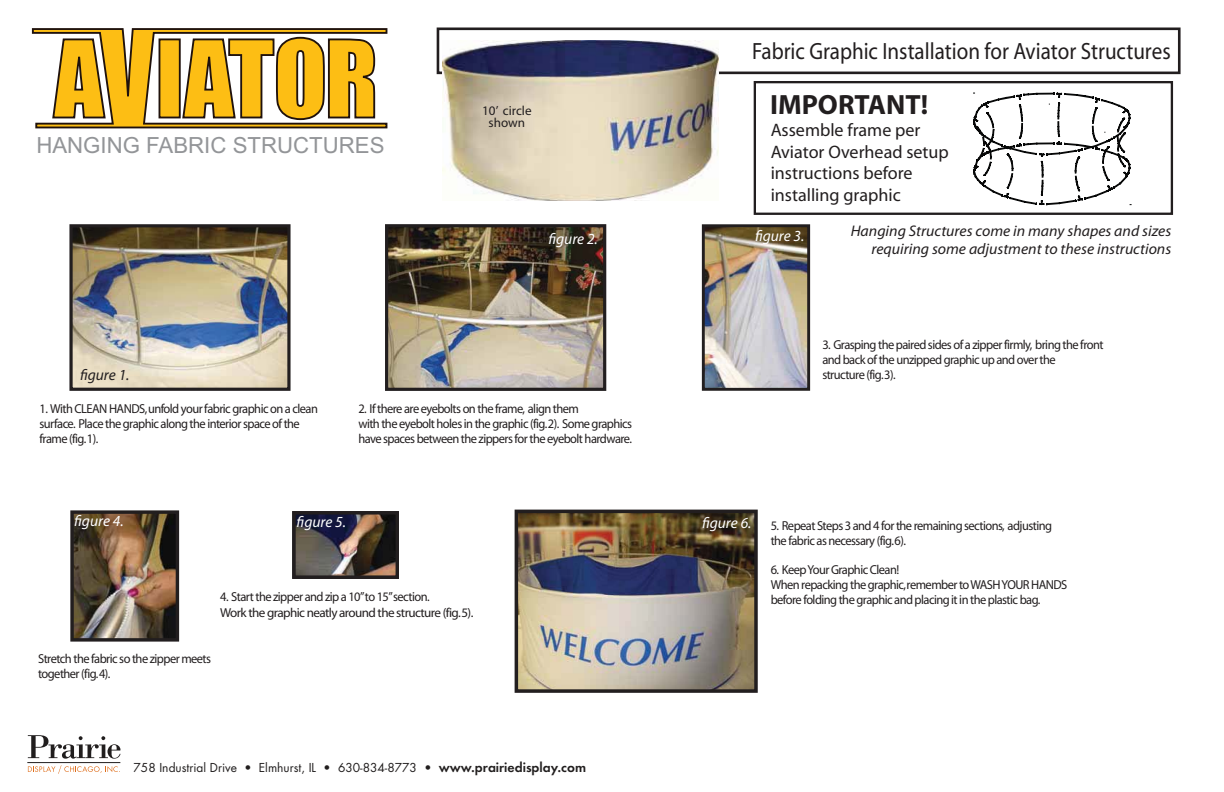
<style>
.page{position:relative;width:1224px;height:792px;background:#fff}
.page>*{position:absolute;margin:0;border:0;box-sizing:border-box;transform-origin:0 0}
.t1{font:700 27.9px "Myriad Pro";color:#221e1f}
.t2{font:23.6px "Myriad";color:#221e1f;scale:.89 1}
.t3{font:22.2px "Arial";color:#939598}
.t4{font:18.1px/21.7px "Myriad";color:#221e1f}
.t5{font:italic 15.4px/18.5px "Myriad Pro";color:#221e1f;text-align:right}
.t6{font:italic 15.4px "Myriad Pro";color:#fff}
.t7{font:13.1px "Myriad";color:#221e1f}
.t8{font:13px/15px "Myriad";letter-spacing:-.045em;color:#221e1f;scale:.96 1}
.t9{font:12px "Futura";color:#211e1e}
.s1{font-family:"Futura Dem Bld";font-size:14px}
.s2{font-family:"Myriad Pro";font-style:italic;font-size:15.4px;color:#fff}
</style>
<div class="page">
<div style="left:437px;top:28px;width:744px;height:46px;border:3px solid #221e1f"></div>
<svg style="left:973px;top:93px;width:157px;height:112px"></svg>
<div style="left:754px;top:81px;width:419px;height:134px;border:2px solid #221e1f"></div>
<img style="left:443px;top:40px;width:275px;height:161px">
<svg style="left:31px;top:28px;width:357px;height:101px"></svg>
<img style="left:73px;top:228px;width:214px;height:159px">
<div style="left:69px;top:224px;width:222px;height:167px;border:3px solid #221e1f"></div>
<img style="left:389px;top:228px;width:213px;height:159px">
<div style="left:385px;top:224px;width:221px;height:167px;border:3px solid #221e1f"></div>
<img style="left:706px;top:228px;width:100px;height:159px">
<div style="left:702px;top:224px;width:108px;height:167px;border:3px solid #221e1f"></div>
<img style="left:74px;top:514px;width:101px;height:124px">
<div style="left:70px;top:510px;width:109px;height:132px;border:3px solid #221e1f"></div>
<img style="left:296px;top:515px;width:99px;height:60px">
<div style="left:292px;top:511px;width:107px;height:68px;border:3px solid #221e1f"></div>
<img style="left:520px;top:515px;width:233px;height:173px">
<div style="left:515px;top:510px;width:243px;height:183px;border:4px solid #221e1f"></div>
<svg style="left:28px;top:735px;width:93px;height:24px"></svg>
<svg style="left:28px;top:765px;width:92px;height:9px"></svg>
<hr style="left:27px;top:762px;width:93px;height:1px;background:#211e1e">
<h3 class="t3" style="left:36px;top:132px;width:350px">HANGING FABRIC STRUCTURES</h3>
<h2 class="t2" style="left:752px;top:42px;width:472px">Fabric Graphic Installation for Aviator Structures</h2>
<p class="t7" style="left:482px;top:106px;width:51px">10’ circle</p>
<h1 class="t1" style="left:770px;top:88px;width:160px">IMPORTANT!</h1>
<p class="t7" style="left:489px;top:118px;width:38px">shown</p>
<h3 class="t4" style="left:771px;top:120px;width:180px">Assemble frame per<br>Aviator Overhead setup instructions before installing graphic</h3>
<p class="t6" style="left:548px;top:233px;width:51px">figure 2.</p>
<p class="t6" style="left:755px;top:230px;width:51px">figure 3.</p>
<p class="t5" style="left:851px;top:223px;width:322px">Hanging Structures come in many shapes and sizes requiring some adjustment to these instructions</p>
<p class="t5" style="left:80px;top:368px;width:51px">figure 1.</p>
<p class="t8" style="left:40px;top:402px;width:292px">1. With CLEAN HANDS,unfold your fabric graphic on a clean surface. Place the graphic along the interior space of the frame (fig.1).</p>
<p class="t8" style="left:358px;top:402px;width:287px">2. If there are eyebolts on the frame, align them<br>with the eyebolt holes in the graphic (fig.2). Some graphics have spaces between the zippers for the eyebolt hardware.</p>
<p class="t6" style="left:74px;top:515px;width:51px">figure 4.</p>
<p class="t6" style="left:297px;top:516px;width:51px">figure 5.</p>
<p class="t8" style="left:220px;top:590px;width:265px;line-height:15.6px">4. Start the zipper and zip a 10”to 15”section.<br>Work the graphic neatly around the structure (fig.5).</p>
<p class="t8" style="left:38px;top:653px;width:182px">Stretch the fabric so the zipper meets together (fig.4).</p>
<p class="t9" style="left:134px;top:762px;width:454px">758 Industrial Drive • Elmhurst, IL • 630-834-8773 • <span class="s1">www.prairiedisplay.com</span></p>
<p class="t8" style="left:822px;top:339px;width:295px">3. Grasping the paired sides of a zipper firmly, bring the front and back of the unzipped graphic up and over the<br>structure (fig.3).</p>
<p class="t8" style="left:771px;top:519px;width:295px;text-indent:-69px"><span class="s2">figure 6.</span> 5. Repeat Steps 3 and 4 for the remaining sections, adjusting the fabric as necessary (fig.6).</p>
<p class="t8" style="left:771px;top:563px;width:311px">6. Keep Your Graphic Clean!<br>When repacking the graphic,remember to WASH YOUR HANDS before folding the graphic and placing it in the plastic bag.</p>
</div>
